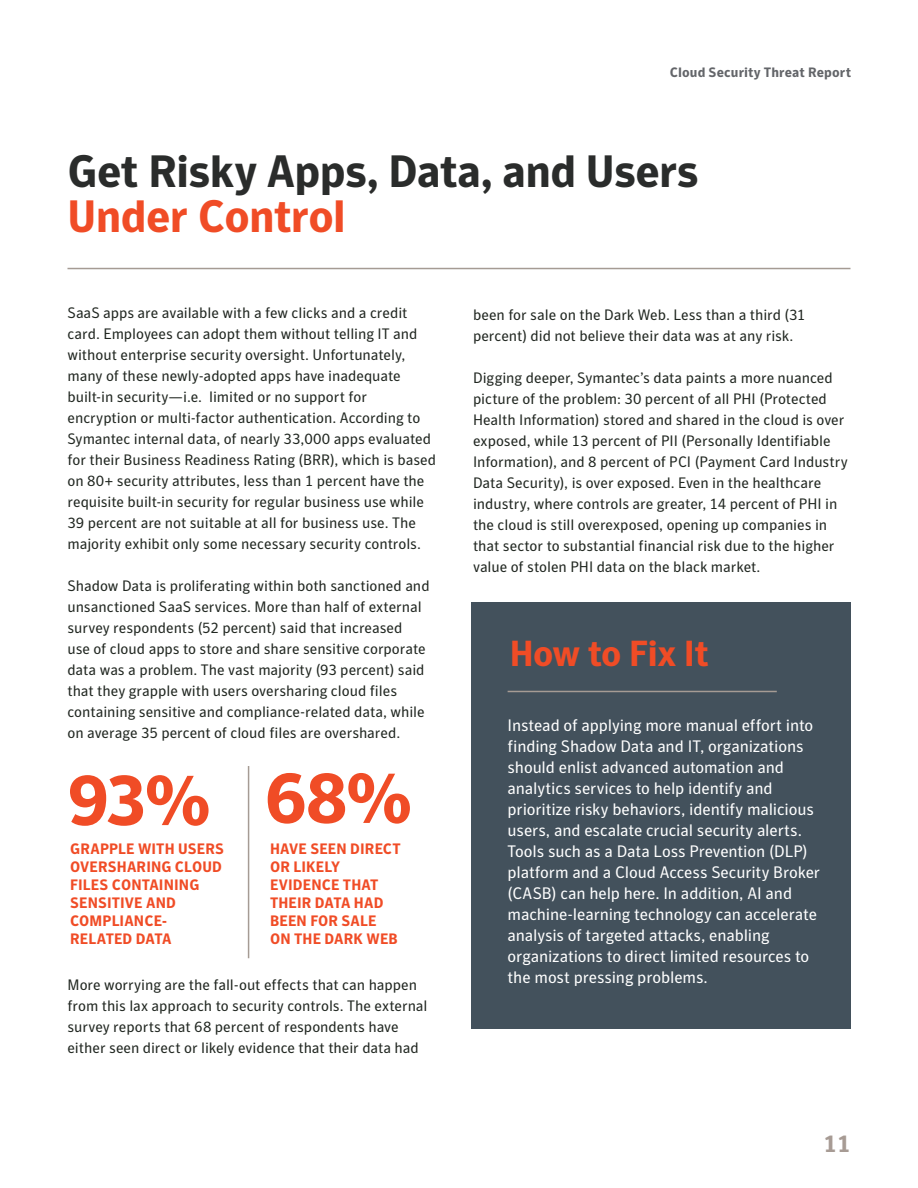
<style>
.page{position:relative;width:918px;height:1188px;background:#fff}
.page>*{position:absolute;margin:0;border:0;box-sizing:border-box;transform-origin:0 0}
.Body_H1_Folio{font:700 72px "Symantec Sans";color:#f04c26}
.Body_H1_Folio-2{font:700 45px/45px "Symantec Sans";letter-spacing:-.02em;color:#2a2c2b}
.t1{font:700 36px "Symantec Sans";letter-spacing:-.02em;color:#f04c26}
.t2{font:700 24px "Symantec Sans";color:#a79b94}
.t3{font:16.5px/21px "Symantec Sans";letter-spacing:-.01em;color:#fff}
.Body_-_Folio{font:15px/21px "Symantec Sans";letter-spacing:-.005em;color:#212721}
.Body_H3_Folio{font:700 15px/18px "Symantec Sans";letter-spacing:.01em;color:#f04c26}
.t4{font:700 13.5px "Symantec Sans";letter-spacing:.01em;color:#636569}
.s1{color:#f04c26}
</style>
<div class="page">
<hr style="left:68px;top:268px;width:782px;height:1px;background:#a59b94">
<div style="left:471px;top:603px;width:379px;height:426px;background:#43515c"></div>
<hr style="left:508px;top:691px;width:269px;height:1px;background:#a59b94">
<hr style="left:248px;top:766px;width:1px;height:192px;background:#a59b94">
<p class="t4" style="left:670px;top:64px;width:183px">Cloud Security Threat Report</p>
<p class="Body_H1_Folio-2" style="left:68px;top:149px;width:633px">Get Risky Apps, Data, and Users<br><span class="s1">Under Control</span></p>
<p class="Body_-_Folio" style="left:68px;top:302px;width:370px">SaaS apps are available with a few clicks and a credit card. Employees can adopt them without telling IT and without enterprise security oversight. Unfortunately, many of these newly-adopted apps have inadequate built-in security—i.e. limited or no support for encryption or multi-factor authentication. According to Symantec internal data, of nearly 33,000 apps evaluated for their Business Readiness Rating (BRR), which is based on 80+ security attributes, less than 1 percent have the requisite built-in security for regular business use while 39 percent are not suitable at all for business use. The majority exhibit only some necessary security controls.</p>
<p class="Body_-_Folio" style="left:68px;top:575px;width:364px">Shadow Data is proliferating within both sanctioned and unsanctioned SaaS services. More than half of external survey respondents (52 percent) said that increased<br>use of cloud apps to store and share sensitive corporate data was a problem. The vast majority (93 percent) said that they grapple with users oversharing cloud files containing sensitive and compliance-related data, while on average 35 percent of cloud files are overshared.</p>
<p class="Body_H1_Folio" style="left:68px;top:757px;width:144px">93%</p>
<p class="Body_H3_Folio" style="left:70px;top:840px;width:155px">GRAPPLE WITH USERS</p>
<p class="Body_H3_Folio" style="left:70px;top:858px;width:153px">OVERSHARING CLOUD<br>FILES CONTAINING<br>SENSITIVE AND<br>COMPLIANCE-<br>RELATED DATA</p>
<p class="Body_H1_Folio" style="left:266px;top:755px;width:148px">68%</p>
<p class="Body_H3_Folio" style="left:270px;top:840px;width:132px">HAVE SEEN DIRECT<br>OR LIKELY<br>EVIDENCE THAT<br>THEIR DATA HAD<br>BEEN FOR SALE<br>ON THE DARK WEB</p>
<p class="Body_-_Folio" style="left:68px;top:974px;width:362px">More worrying are the fall-out effects that can happen from this lax approach to security controls. The external survey reports that 68 percent of respondents have either seen direct or likely evidence that their data had</p>
<p class="Body_-_Folio" style="left:473px;top:304px;width:334px">been for sale on the Dark Web. Less than a third (31 percent) did not believe their data was at any risk.</p>
<p class="Body_-_Folio" style="left:473px;top:367px;width:376px">Digging deeper, Symantec’s data paints a more nuanced picture of the problem: 30 percent of all PHI (Protected Health Information) stored and shared in the cloud is over exposed, while 13 percent of PII (Personally Identifiable Information), and 8 percent of PCI (Payment Card Industry Data Security), is over exposed. Even in the healthcare industry, where controls are greater, 14 percent of PHI in the cloud is still overexposed, opening up companies in that sector to substantial financial risk due to the higher value of stolen PHI data on the black market.</p>
<p class="t1" style="left:510px;top:632px;width:201px">How to Fix It</p>
<p class="t3" style="left:508px;top:714px;width:314px">Instead of applying more manual effort into finding Shadow Data and IT, organizations should enlist advanced automation and analytics services to help identify and prioritize risky behaviors, identify malicious users, and escalate crucial security alerts.<br>Tools such as a Data Loss Prevention (DLP) platform and a Cloud Access Security Broker (CASB) can help here. In addition, AI and machine-learning technology can accelerate analysis of targeted attacks, enabling organizations to direct limited resources to the most pressing problems.</p>
<p class="t2" style="left:824px;top:1129px;width:28px">11</p>
</div>
